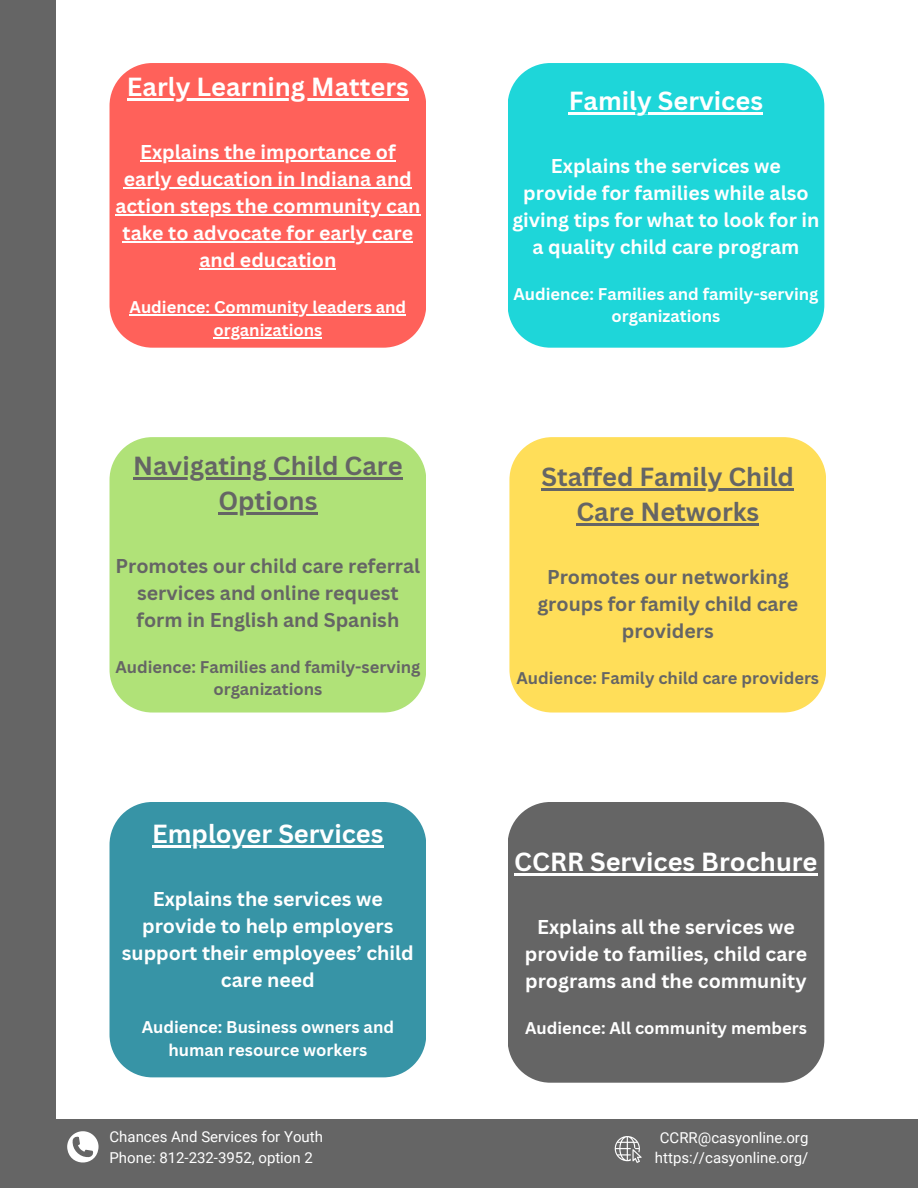
<style>
.page{position:relative;width:918px;height:1188px;background:#fff}
.page>*{position:absolute;margin:0;border:0;box-sizing:border-box;transform-origin:0 0}
.t1{font:700 25.5px "Canva Sans";color:#fff}
.t2{font:700 25.5px/34.8px "Canva Sans";color:#656565;text-align:center}
.t3{font:700 19.5px/27px "Canva Sans";color:#fff;text-align:center}
.t4{font:700 19.5px/27px "Canva Sans";color:#656565}
.t5{font:700 16.5px/22.5px "Canva Sans";color:#fff;text-align:center}
.t6{font:700 16.5px "Canva Sans";color:#656565}
.t7{font:15px "Roboto";color:#fff}
</style>
<div class="page">
<div style="left:0;top:0;width:56px;height:1188px;background:#656565"></div>
<div style="left:110px;top:63px;width:316px;height:285px;background:#ff615a"></div>
<hr style="left:127px;top:99px;width:282px;height:2px;background:#fff">
<hr style="left:140px;top:160px;width:256px;height:2px;background:#fff">
<hr style="left:124px;top:187px;width:288px;height:2px;background:#fff">
<hr style="left:115px;top:214px;width:305px;height:2px;background:#fff">
<hr style="left:123px;top:241px;width:290px;height:2px;background:#fff">
<hr style="left:199px;top:268px;width:137px;height:2px;background:#fff">
<hr style="left:130px;top:315px;width:276px;height:1px;background:#fff">
<hr style="left:213px;top:337px;width:109px;height:1px;background:#fff">
<div style="left:508px;top:63px;width:316px;height:285px;background:#1ed6d9"></div>
<hr style="left:569px;top:112px;width:194px;height:2px;background:#fff">
<div style="left:110px;top:437px;width:316px;height:276px;background:#b0e278"></div>
<hr style="left:133px;top:477px;width:270px;height:2px;background:#656565">
<hr style="left:218px;top:512px;width:99px;height:2px;background:#656565">
<div style="left:110px;top:802px;width:316px;height:275px;background:#3794a6"></div>
<hr style="left:152px;top:845px;width:232px;height:3px;background:#fff">
<div style="left:509px;top:437px;width:317px;height:276px;background:#ffde59"></div>
<hr style="left:542px;top:488px;width:252px;height:3px;background:#656565">
<hr style="left:576px;top:523px;width:183px;height:3px;background:#656565">
<div style="left:508px;top:802px;width:316px;height:281px;background:#656565"></div>
<hr style="left:514px;top:874px;width:304px;height:2px;background:#fff">
<div style="left:0;top:1119px;width:918px;height:69px;background:#656565"></div>
<svg style="left:67px;top:1131px;width:32px;height:32px"></svg>
<svg style="left:615px;top:1136px;width:27px;height:27px"></svg>
<h1 class="t1" style="left:127px;top:69px;width:283px">Early Learning Matters</h1>
<h2 class="t3" style="left:140px;top:138px;width:257px">Explains the importance of</h2>
<h3 class="t3" style="left:124px;top:165px;width:290px">early education in Indiana and</h3>
<h1 class="t3" style="left:115px;top:192px;width:307px">action steps the community can</h1>
<h2 class="t3" style="left:123px;top:219px;width:292px">take to advocate for early care and education</h2>
<h3 class="t5" style="left:130px;top:296px;width:278px">Audience: Community leaders and</h3>
<h1 class="t5" style="left:213px;top:318px;width:110px">organizations</h1>
<h2 class="t2" style="left:133px;top:448px;width:271px">Navigating Child Care</h2>
<h3 class="t2" style="left:218px;top:483px;width:101px">Options</h3>
<h3 class="t4" style="left:115px;top:552px;width:306px">Promotes our child care referral</h3>
<h1 class="t4" style="left:136px;top:579px;width:264px">services and online request form in English and Spanish</h1>
<h1 class="t6" style="left:115px;top:655px;width:307px">Audience: Families and family-serving</h1>
<h2 class="t6" style="left:213px;top:678px;width:110px">organizations</h2>
<h3 class="t1" style="left:152px;top:816px;width:233px">Employer Services</h3>
<h1 class="t3" style="left:122px;top:885px;width:293px">Explains the services we provide to help employers support their employees’ child care need</h1>
<h2 class="t5" style="left:142px;top:1016px;width:254px">Audience: Business owners and human resource workers</h2>
<p class="t7" style="left:110px;top:1128px;width:215px">Chances And Services for Youth</p>
<p class="t7" style="left:110px;top:1149px;width:205px">Phone: 812-232-3952, option 2</p>
<h2 class="t1" style="left:569px;top:83px;width:196px">Family Services</h2>
<h3 class="t3" style="left:512px;top:152px;width:309px">Explains the services we provide for families while also giving tips for what to look for in a quality child care program</h3>
<h1 class="t5" style="left:513px;top:282px;width:307px">Audience: Families and family-serving organizations</h1>
<h3 class="t2" style="left:542px;top:459px;width:254px">Staffed Family Child<br>Care Networks</h3>
<p class="t4" style="left:537px;top:563px;width:262px;text-align:center">Promotes our networking groups for family child care providers</p>
<p class="t6" style="left:516px;top:667px;width:304px">Audience: Family child care providers</p>
<p class="t1" style="left:514px;top:844px;width:305px">CCRR Services Brochure</p>
<p class="t3" style="left:525px;top:913px;width:284px">Explains all the services we provide to families, child care programs and the community</p>
<p class="t5" style="left:525px;top:1017px;width:283px">Audience: All community members</p>
<p class="t7" style="left:660px;top:1129px;width:150px">CCRR@casyonline.org</p>
<p class="t7" style="left:655px;top:1150px;width:155px">https://casyonline.org/</p>
</div>
